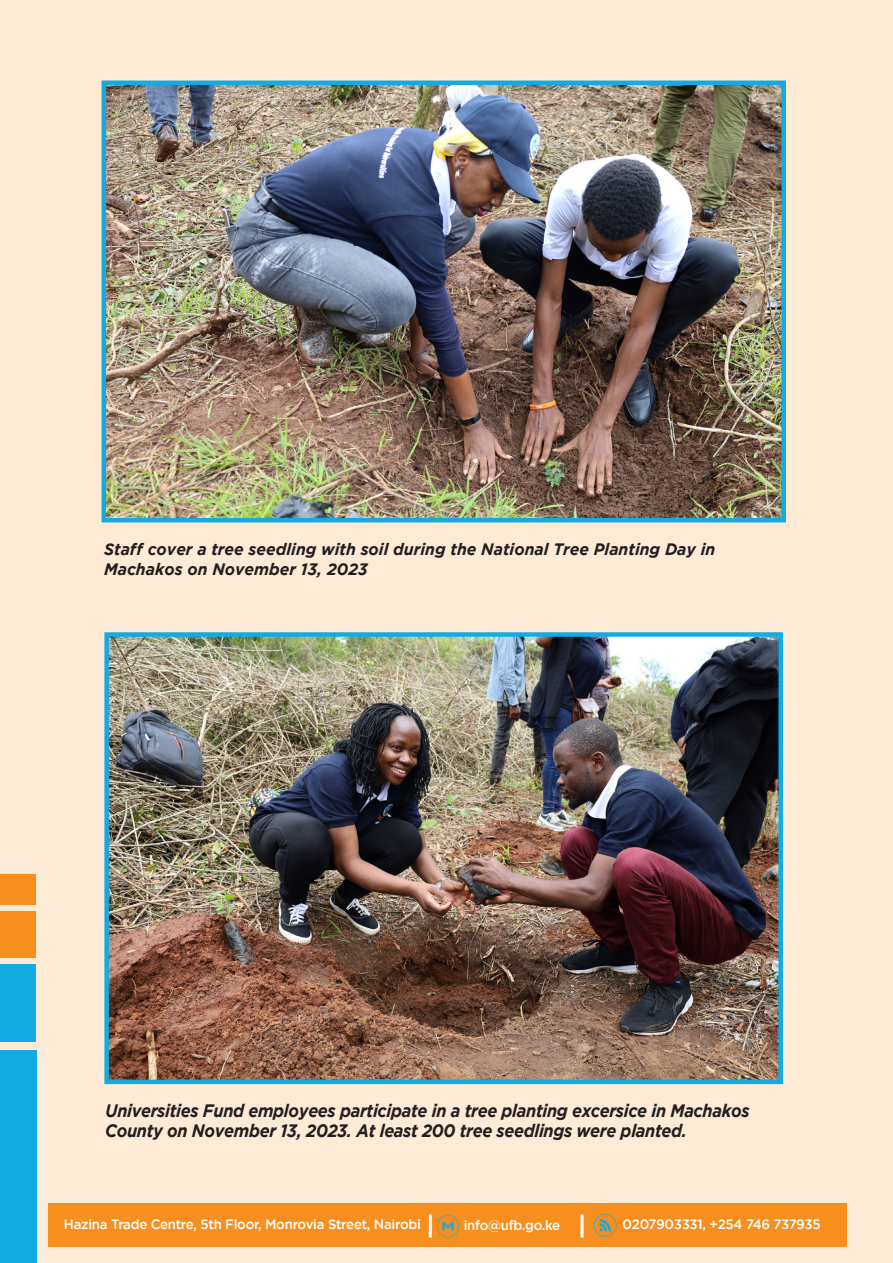
<style>
.page{position:relative;width:893px;height:1263px;background:#feebd6}
.page>*{position:absolute;margin:0;border:0;box-sizing:border-box;transform-origin:0 0}
.t1{font:italic 700 18px/19.5px "Gotham";letter-spacing:-.02em;color:#231f20;scale:.91 1}
.t2{font:italic 700 16.5px/19.5px "Gotham";color:#231f20;scale:.96 1}
.t3{font:500 13.5px "Gotham";letter-spacing:-.02em;color:#fff}
</style>
<div class="page">
<div style="left:48px;top:1204px;width:798px;height:43px;background:#f68f1e"></div>
<svg style="left:437px;top:1214px;width:22px;height:24px"></svg>
<svg style="left:593px;top:1214px;width:24px;height:23px"></svg>
<svg style="left:580px;top:1214px;width:4px;height:23px"></svg>
<hr style="left:429px;top:1214px;width:3px;height:23px;background:#fff">
<div style="left:0;top:1050px;width:36px;height:213px;background:#14abe3"></div>
<div style="left:0;top:964px;width:36px;height:77px;background:#14abe3"></div>
<div style="left:0;top:911px;width:36px;height:47px;background:#f68f1e"></div>
<div style="left:0;top:874px;width:36px;height:31px;background:#f68f1e"></div>
<img style="left:109px;top:637px;width:669px;height:442px">
<div style="left:104px;top:632px;width:679px;height:452px;border:4px solid #14abe3"></div>
<img style="left:107px;top:86px;width:674px;height:431px">
<div style="left:102px;top:81px;width:684px;height:441px;border:4px solid #14abe3"></div>
<p class="t2" style="left:104px;top:539px;width:638px">Staff cover a tree seedling with soil during the National Tree Planting Day in<br>Machakos on November 13, 2023</p>
<p class="t1" style="left:105px;top:1101px;width:710px">Universities Fund employees participate in a tree planting excersice in Machakos<br>County on November 13, 2023. At least 200 tree seedlings were planted.</p>
<p class="t3" style="left:64px;top:1217px;width:358px">Hazina Trade Centre, 5th Floor, Monrovia Street, Nairobi</p>
<p class="t3" style="left:464px;top:1217px;width:98px">info@ufb.go.ke</p>
<p class="t3" style="left:623px;top:1217px;width:199px">0207903331, +254 746 737935</p>
</div>
